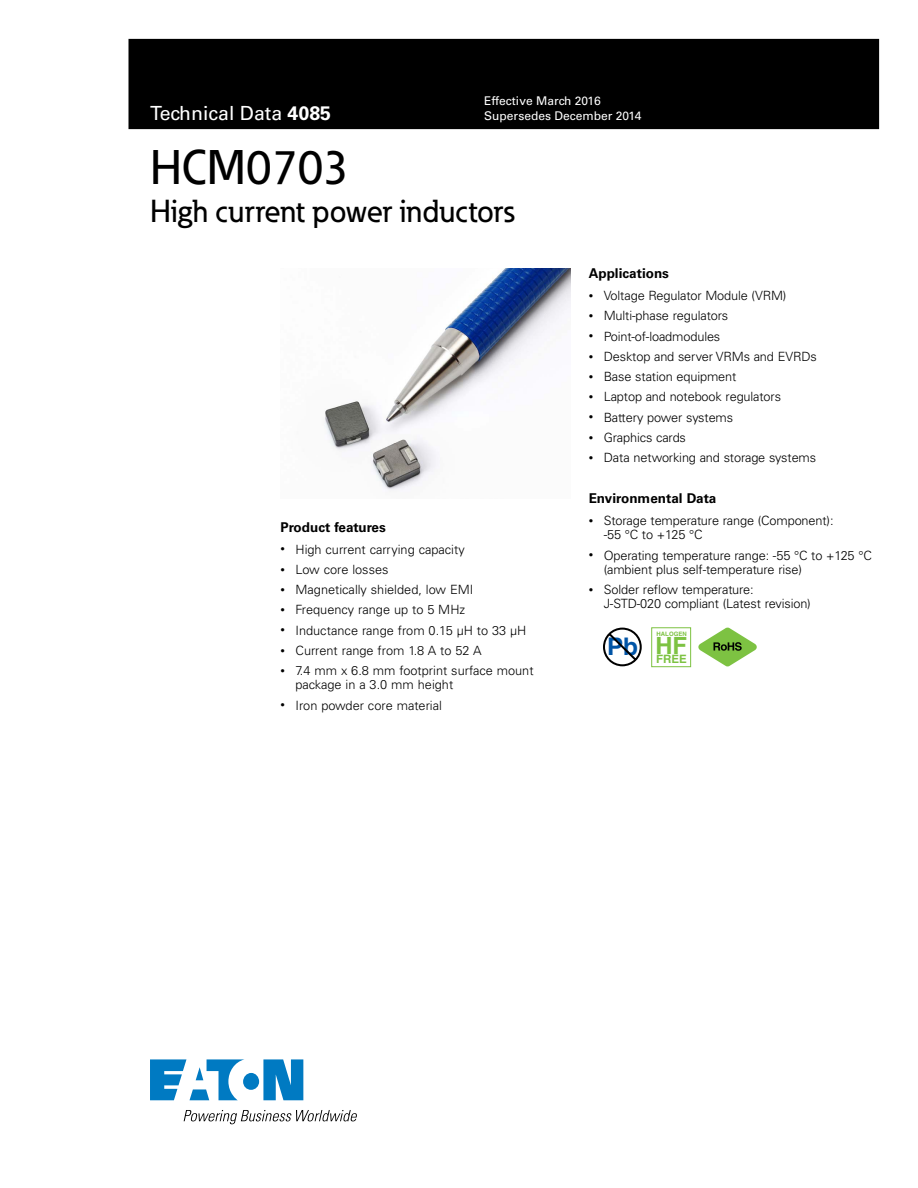
<style>
.page{position:relative;width:918px;height:1188px;background:#fff}
.page>*{position:absolute;margin:0;border:0;box-sizing:border-box;transform-origin:0 0}
.t1{font:500 48px "Eaton";color:#000}
.t2{font:500 31.5px "Eaton";color:#000}
.t3{font:700 24.3px "Helvetica";color:#0054a6}
.t4{font:700 23.7px "Helvetica";color:#7dc242}
.t5{font:19.5px "Univers LT Std";color:#fff}
.t6{font:700 13.5px "Univers LT Std";color:#000}
.t7{font:300 12.75px/14.2px "Univers LT Std";letter-spacing:-.01em;color:#000}
.t8{font:12px/15px "Univers LT Std";color:#fff}
.t9{font:700 11.55px "Helvetica";color:#7dc242}
.t10{font:700 6px "Helvetica";color:#7dc242}
.s1{font-weight:700}
.s2{font-family:"Univers";font-size:9px}
</style>
<div class="page">
<svg style="left:150px;top:1059px;width:153px;height:41px"></svg>
<svg style="left:184px;top:1110px;width:173px;height:14px"></svg>
<div style="left:129px;top:39px;width:750px;height:90px;background:#000"></div>
<svg style="left:603px;top:628px;width:39px;height:38px"></svg>
<div style="left:652px;top:628px;width:39px;height:39px;border:1px solid #7dc242"></div>
<svg style="left:698px;top:628px;width:59px;height:38px"></svg>
<img style="left:324px;top:268px;width:247px;height:223px">
<h3 class="t5" style="left:150px;top:102px;width:183px">Technical Data <span class="s1">4085</span></h3>
<p class="t8" style="left:484px;top:93px;width:159px">Effective March 2016<br>Supersedes December 2014</p>
<h1 class="t1" style="left:150px;top:138px;width:201px">HCM0703</h1>
<h2 class="t2" style="left:150px;top:191px;width:366px">High current power inductors</h2>
<p class="t6" style="left:280px;top:519px;width:107px">Product features</p>
<p class="t7" style="left:280px;top:542px;width:186px"><span class="s2">•</span> High current carrying capacity</p>
<p class="t7" style="left:280px;top:562px;width:110px"><span class="s2">•</span> Low core losses</p>
<p class="t7" style="left:280px;top:582px;width:194px"><span class="s2">•</span> Magnetically shielded, low EMI</p>
<p class="t7" style="left:280px;top:603px;width:186px"><span class="s2">•</span> Frequency range up to 5 MHz</p>
<p class="t7" style="left:280px;top:623px;width:248px"><span class="s2">•</span> Inductance range from 0.15 μH to 33 μH</p>
<p class="t7" style="left:280px;top:643px;width:203px"><span class="s2">•</span> Current range from 1.8 A to 52 A</p>
<p class="t7" style="left:296px;top:663px;width:240px;text-indent:-15px"><span class="s2">•</span> 7.4 mm x 6.8 mm footprint surface mount package in a 3.0 mm height</p>
<p class="t7" style="left:280px;top:698px;width:163px"><span class="s2">•</span> Iron powder core material</p>
<p class="t6" style="left:589px;top:266px;width:82px">Applications</p>
<p class="t7" style="left:589px;top:288px;width:199px"><span class="s2">•</span> Voltage Regulator Module (VRM)</p>
<p class="t7" style="left:589px;top:309px;width:141px"><span class="s2">•</span> Multi-phase regulators</p>
<p class="t7" style="left:589px;top:329px;width:133px"><span class="s2">•</span> Point-of-loadmodules</p>
<p class="t7" style="left:589px;top:349px;width:230px"><span class="s2">•</span> Desktop and server VRMs and EVRDs</p>
<p class="t7" style="left:589px;top:369px;width:149px"><span class="s2">•</span> Base station equipment</p>
<p class="t7" style="left:589px;top:390px;width:194px"><span class="s2">•</span> Laptop and notebook regulators</p>
<p class="t7" style="left:589px;top:410px;width:146px"><span class="s2">•</span> Battery power systems</p>
<p class="t7" style="left:589px;top:430px;width:99px"><span class="s2">•</span> Graphics cards</p>
<p class="t7" style="left:589px;top:450px;width:229px"><span class="s2">•</span> Data networking and storage systems</p>
<p class="t6" style="left:589px;top:491px;width:129px">Environmental Data</p>
<p class="t7" style="left:604px;top:513px;width:231px;text-indent:-15px"><span class="s2">•</span> Storage temperature range (Component): -55 °C to +125 °C</p>
<p class="t7" style="left:604px;top:548px;width:270px;text-indent:-15px"><span class="s2">•</span> Operating temperature range: -55 °C to +125 °C (ambient plus self-temperature rise)</p>
<p class="t7" style="left:604px;top:582px;width:209px;text-indent:-15px"><span class="s2">•</span> Solder reflow temperature:<br>J-STD-020 compliant (Latest revision)</p>
<h3 class="t3" style="left:607px;top:632px;width:33px">Pb</h3>
<p class="t10" style="left:657px;top:630px;width:32px">HALOGEN</p>
<h3 class="t4" style="left:655px;top:631px;width:33px">HF</h3>
<p class="t9" style="left:656px;top:652px;width:32px">FREE</p>
</div>
